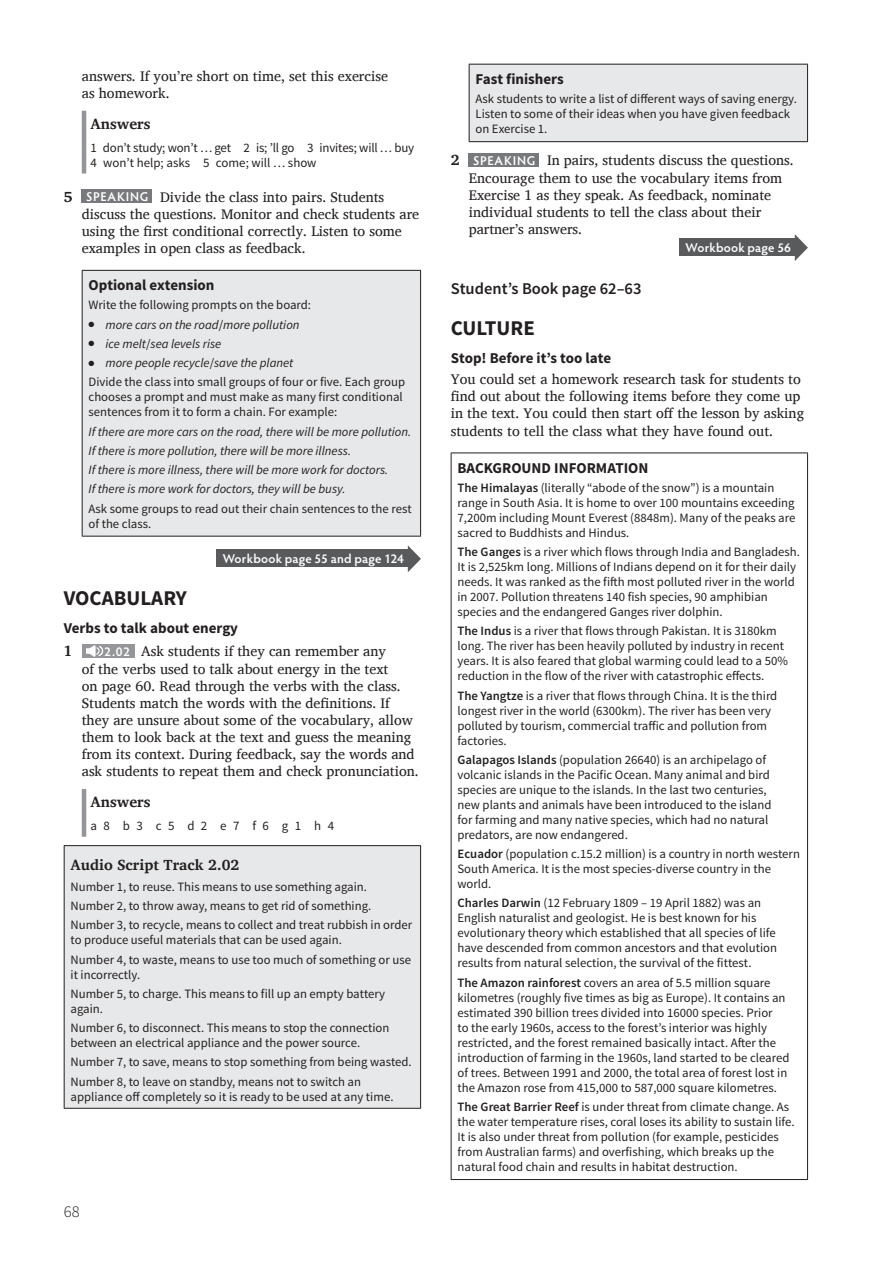
<style>
.page{position:relative;width:893px;height:1263px;background:#fff}
.page>*{position:absolute;margin:0;border:0;box-sizing:border-box;transform-origin:0 0}
.t1{font:700 21px "Source Sans Pro";color:#231f20}
.t2{font:600 16.5px "Source Sans Pro";color:#231f20}
.t3{font:300 16.5px "Source Sans Pro";color:#231f20}
.t4{font:700 15px "Source Sans Pro";color:#231f20}
.t5{font:700 15px "Charis SIL";color:#231f20}
.t6{font:14.25px/17.1px "Charis SIL";color:#231f20}
.t7{font:12.9px/15px "Source Sans Pro";letter-spacing:-.015em;color:#231f20}
.t8{font:12.9px "Source Sans Pro";letter-spacing:.5em;color:#231f20}
.t9{font:12.75px/15px "Source Sans Pro";color:#231f20}
.t10{font:italic 12.75px/19.2px "Source Sans Pro";color:#231f20}
.t11{font:600 12.75px "Hypatia Sans Pro";letter-spacing:.015em;color:#fff}
.s1{font-weight:700;font-size:15px}
.s2{font-family:"Hypatia Sans Pro";font-weight:600;font-size:12.75px;color:#fff}
.s3{font-style:normal}
.s4{font-style:italic}
.s5{font-weight:600}
</style>
<div class="page">
<hr style="left:82px;top:111px;width:4px;height:63px;background:#949699">
<div style="left:82px;top:190px;width:70px;height:13px;background:#77797c"></div>
<div style="left:82px;top:270px;width:339px;height:266px;background:#e7e8e9"></div>
<hr style="left:82px;top:271px;width:1px;height:265px;background:#231f20">
<hr style="left:420px;top:271px;width:1px;height:265px;background:#231f20">
<hr style="left:82px;top:270px;width:339px;height:1px;background:#231f20">
<hr style="left:82px;top:536px;width:339px;height:1px;background:#231f20">
<svg style="left:408px;top:545px;width:13px;height:27px"></svg>
<div style="left:216px;top:550px;width:194px;height:17px;background:#595a5c"></div>
<div style="left:82px;top:644px;width:52px;height:14px;background:#949699"></div>
<svg style="left:86px;top:645px;width:18px;height:12px"></svg>
<hr style="left:82px;top:789px;width:4px;height:48px;background:#949699">
<div style="left:64px;top:846px;width:357px;height:262px;background:#e7e8e9"></div>
<hr style="left:64px;top:846px;width:1px;height:262px;background:#231f20">
<hr style="left:420px;top:846px;width:1px;height:262px;background:#231f20">
<hr style="left:64px;top:845px;width:357px;height:1px;background:#231f20">
<hr style="left:64px;top:1108px;width:357px;height:1px;background:#231f20">
<div style="left:469px;top:64px;width:338px;height:78px;background:#e7e8e9"></div>
<hr style="left:469px;top:65px;width:1px;height:76px;background:#231f20">
<hr style="left:807px;top:65px;width:1px;height:76px;background:#231f20">
<hr style="left:469px;top:64px;width:339px;height:1px;background:#231f20">
<hr style="left:469px;top:141px;width:339px;height:1px;background:#231f20">
<div style="left:469px;top:153px;width:70px;height:14px;background:#77797c"></div>
<svg style="left:795px;top:234px;width:13px;height:27px"></svg>
<div style="left:679px;top:239px;width:118px;height:17px;background:#595a5c"></div>
<hr style="left:451px;top:453px;width:1px;height:726px;background:#231f20">
<hr style="left:807px;top:453px;width:1px;height:726px;background:#231f20">
<hr style="left:451px;top:452px;width:357px;height:1px;background:#231f20">
<hr style="left:451px;top:1179px;width:357px;height:1px;background:#231f20">
<p class="t6" style="left:82px;top:67px;width:308px">answers. If you’re short on time, set this exercise as homework.</p>
<p class="t5" style="left:90px;top:115px;width:62px">Answers</p>
<p class="t7" style="left:90px;top:141px;width:325px">1 don’t study; won’t … get 2 is; ’ll go 3 invites; will … buy<br>4 won’t help; asks 5 come; will … show</p>
<p class="t6" style="left:82px;top:188px;width:339px;text-indent:-18px"><span class="s1">5</span> <span class="s2">SPEAKING</span> Divide the class into pairs. Students discuss the questions. Monitor and check students are using the first conditional correctly. Listen to some examples in open class as feedback.</p>
<p class="t4" style="left:89px;top:275px;width:127px">Optional extension</p>
<p class="t9" style="left:89px;top:298px;width:224px">Write the following prompts on the board:</p>
<p class="t10" style="left:89px;top:315px;width:213px">● more cars on the road<span class="s3">/</span>more pollution</p>
<p class="t10" style="left:89px;top:334px;width:134px">● ice melt<span class="s3">/</span>sea levels rise</p>
<p class="t9" style="left:89px;top:353px;width:318px;line-height:19.2px">● <span class="s4">more people recycle</span>/<span class="s4">save the planet<br></span>Divide the class into small groups of four or five. Each group</p>
<p class="t9" style="left:89px;top:390px;width:316px">chooses a prompt and must make as many first conditional sentences from it to form a chain. For example:</p>
<p class="t10" style="left:89px;top:422px;width:324px">If there are more cars on the road, there will be more pollution.<br>If there is more pollution, there will be more illness.<br>If there is more illness, there will be more work for doctors.<br>If there is more work for doctors, they will be busy.</p>
<p class="t9" style="left:89px;top:501px;width:325px">Ask some groups to read out their chain sentences to the rest of the class.</p>
<p class="t11" style="left:223px;top:549px;width:183px">Workbook page 55 and page 124</p>
<h1 class="t1" style="left:64px;top:584px;width:125px">VOCABULARY</h1>
<p class="t4" style="left:64px;top:618px;width:176px">Verbs to talk about energy</p>
<p class="t5" style="left:64px;top:642px;width:10px">1</p>
<p class="t6" style="left:82px;top:643px;width:339px;text-indent:22px"><span class="s2">2.02</span> Ask students if they can remember any<br>of the verbs used to talk about energy in the text<br>on page 60. Read through the verbs with the class.<br>Students match the words with the definitions. If they are unsure about some of the vocabulary, allow them to look back at the text and guess the meaning from its context. During feedback, say the words and ask students to repeat them and check pronunciation.</p>
<p class="t5" style="left:90px;top:793px;width:62px">Answers</p>
<p class="t8" style="left:90px;top:818px;width:245px">a8 b3 c5 d2 e7 f6 g1 h4</p>
<p class="t5" style="left:71px;top:856px;width:170px">Audio Script Track 2.02</p>
<p class="t9" style="left:71px;top:877px;width:343px;line-height:19.2px">Number 1, to reuse. This means to use something again.<br>Number 2, to throw away, means to get rid of something.<br>Number 3, to recycle, means to collect and treat rubbish in order</p>
<p class="t9" style="left:71px;top:931px;width:342px;line-height:19.2px">to produce useful materials that can be used again.<br>Number 4, to waste, means to use too much of something or use</p>
<p class="t9" style="left:71px;top:965px;width:316px;line-height:19.2px">it incorrectly.<br>Number 5, to charge. This means to fill up an empty battery</p>
<p class="t9" style="left:71px;top:999px;width:320px;line-height:19.2px">again.<br>Number 6, to disconnect. This means to stop the connection</p>
<p class="t9" style="left:71px;top:1033px;width:343px;line-height:19.2px">between an electrical appliance and the power source.<br>Number 7, to save, means to stop something from being wasted.<br>Number 8, to leave on standby, means not to switch an</p>
<p class="t9" style="left:71px;top:1089px;width:324px">appliance off completely so it is ready to be used at any time.</p>
<p class="t3" style="left:64px;top:1201px;width:17px">68</p>
<p class="t4" style="left:475px;top:69px;width:90px">Fast finishers</p>
<p class="t9" style="left:475px;top:92px;width:323px">Ask students to write a list of different ways of saving energy.<br>Listen to some of their ideas when you have given feedback on Exercise 1.</p>
<p class="t6" style="left:469px;top:152px;width:327px;text-indent:-18px"><span class="s1">2</span> <span class="s2">SPEAKING</span> In pairs, students discuss the questions.<br>Encourage them to use the vocabulary items from Exercise 1 as they speak. As feedback, nominate individual students to tell the class about their partner’s answers.</p>
<p class="t11" style="left:685px;top:238px;width:107px">Workbook page 56</p>
<p class="t2" style="left:451px;top:278px;width:192px">Student’s Book page 62–63</p>
<h1 class="t1" style="left:451px;top:314px;width:86px">CULTURE</h1>
<p class="t4" style="left:451px;top:348px;width:162px">Stop! Before it’s too late</p>
<p class="t6" style="left:451px;top:371px;width:355px">You could set a homework research task for students to find out about the following items before they come up in the text. You could then start off the lesson by asking students to tell the class what they have found out.</p>
<p class="t4" style="left:457px;top:458px;width:192px">BACKGROUND INFORMATION</p>
<p class="t9" style="left:457px;top:480px;width:339px"><span class="s5">The Himalayas</span> (literally “abode of the snow”) is a mountain range in South Asia. It is home to over 100 mountains exceeding 7,200m including Mount Everest (8848m). Many of the peaks are sacred to Buddhists and Hindus.</p>
<p class="t9" style="left:457px;top:545px;width:344px"><span class="s5">The Ganges</span> is a river which flows through India and Bangladesh.<br>It is 2,525km long. Millions of Indians depend on it for their daily needs. It was ranked as the fifth most polluted river in the world in 2007. Pollution threatens 140 fish species, 90 amphibian species and the endangered Ganges river dolphin.</p>
<p class="t9" style="left:457px;top:624px;width:332px"><span class="s5">The Indus</span> is a river that flows through Pakistan. It is 3180km long. The river has been heavily polluted by industry in recent years. It is also feared that global warming could lead to a 50% reduction in the flow of the river with catastrophic effects.</p>
<p class="t9" style="left:457px;top:688px;width:321px"><span class="s5">The Yangtze</span> is a river that flows through China. It is the third longest river in the world (6300km). The river has been very polluted by tourism, commercial traffic and pollution from factories.</p>
<p class="t9" style="left:457px;top:752px;width:316px"><span class="s5">Galapagos Islands</span> (population 26640) is an archipelago of volcanic islands in the Pacific Ocean. Many animal and bird species are unique to the islands. In the last two centuries, new plants and animals have been introduced to the island for farming and many native species, which had no natural predators, are now endangered.</p>
<p class="t9" style="left:457px;top:847px;width:344px"><span class="s5">Ecuador</span> (population c.15.2 million) is a country in north western<br>South America. It is the most species-diverse country in the world.</p>
<p class="t9" style="left:457px;top:896px;width:321px"><span class="s5">Charles Darwin</span> (12 February 1809 – 19 April 1882) was an English naturalist and geologist. He is best known for his evolutionary theory which established that all species of life have descended from common ancestors and that evolution results from natural selection, the survival of the fittest.</p>
<p class="t9" style="left:457px;top:975px;width:333px"><span class="s5">The Amazon rainforest</span> covers an area of 5.5 million square kilometres (roughly five times as big as Europe). It contains an estimated 390 billion trees divided into 16000 species. Prior<br>to the early 1960s, access to the forest’s interior was highly restricted, and the forest remained basically intact. After the introduction of farming in the 1960s, land started to be cleared of trees. Between 1991 and 2000, the total area of forest lost in the Amazon rose from 415,000 to 587,000 square kilometres.</p>
<p class="t9" style="left:457px;top:1099px;width:339px"><span class="s5">The Great Barrier Reef</span> is under threat from climate change. As the water temperature rises, coral loses its ability to sustain life.<br>It is also under threat from pollution (for example, pesticides from Australian farms) and overfishing, which breaks up the natural food chain and results in habitat destruction.</p>
</div>
